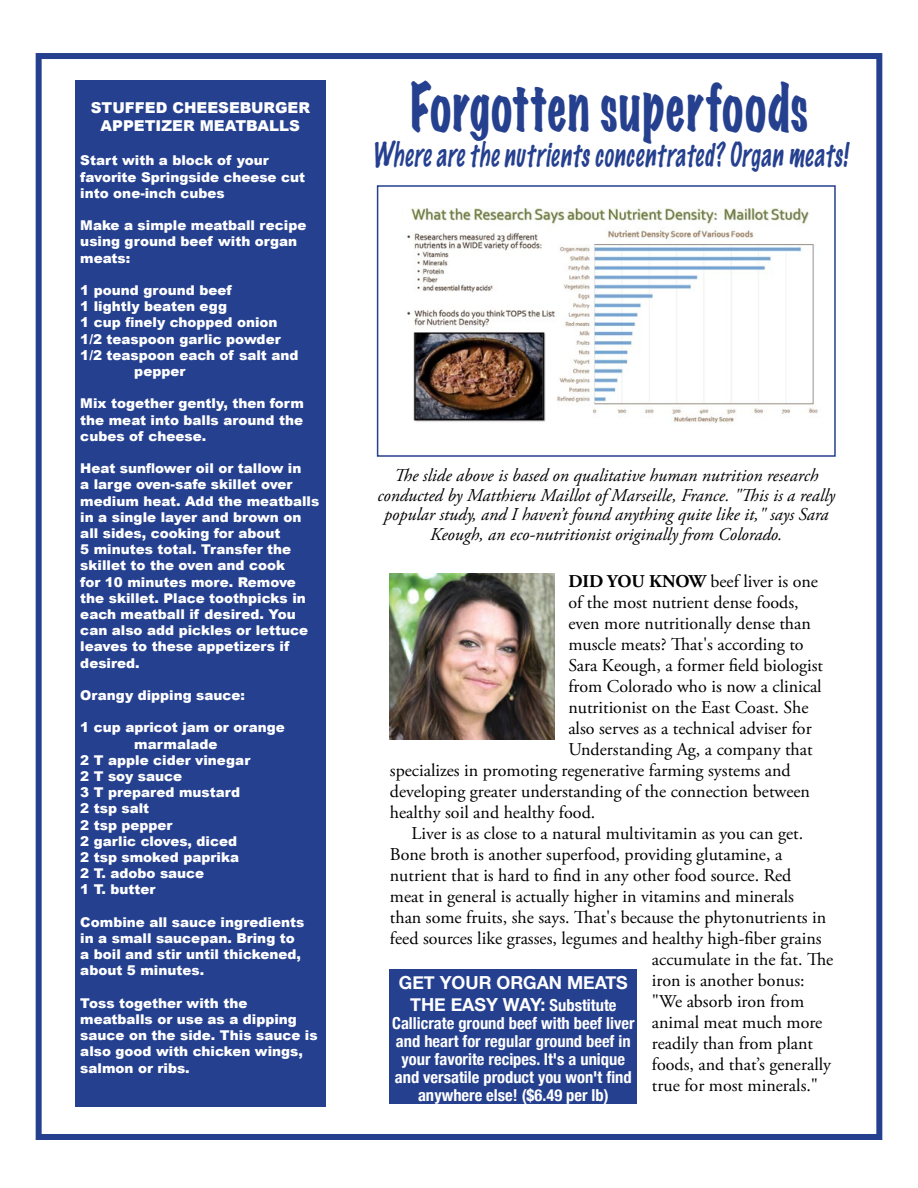
<style>
.page{position:relative;width:918px;height:1188px;background:#fff}
.page>*{position:absolute;margin:0;border:0;box-sizing:border-box;transform-origin:0 0}
.t1{font:expanded 58.65px "Marker Felt";letter-spacing:.035em;color:#25408f;scale:.73 1}
.t2{font:100 30.3px "Marker Felt";color:#25408f;scale:.73 1}
.t3{font:18px "Adobe Garamond Pro";color:#000}
.t4{font:italic 18px/19.5px "Adobe Garamond Pro";color:#000;text-align:center}
.t5{font:700 18px/21.6px "Helvetica Neue";color:#fff;text-align:center}
.t6{font:700 condensed 16.5px/18px "Helvetica Neue";color:#fff;text-align:center}
.t7{font:900 15px/18px "Arial";color:#fff;text-align:center}
.t8{font:900 13.5px/16.2px "Arial";color:#fff}
.s1{font-weight:700}
.s2{font-stretch:condensed;font-size:16.5px}
</style>
<div class="page">
<div style="left:36px;top:53px;width:846px;height:1087px;border:6px solid #25408f"></div>
<div style="left:75px;top:80px;width:251px;height:1027px;background:#25408f"></div>
<div style="left:390px;top:970px;width:247px;height:134px;background:#25408f"></div>
<img style="left:390px;top:574px;width:164px;height:165px">
<img style="left:407px;top:208px;width:411px;height:215px">
<div style="left:377px;top:185px;width:459px;height:272px;border:2px solid #25408f"></div>
<p class="t7" style="left:91px;top:99px;width:221px">STUFFED CHEESEBURGER<br>APPETIZER MEATBALLS</p>
<p class="t8" style="left:80px;top:153px;width:226px">Start with a block of your favorite Springside cheese cut into one-inch cubes</p>
<p class="t8" style="left:80px;top:217px;width:228px">Make a simple meatball recipe using ground beef with organ meats:</p>
<p class="t8" style="left:80px;top:282px;width:153px">1 pound ground beef</p>
<p class="t8" style="left:80px;top:298px;width:148px">1 lightly beaten egg</p>
<p class="t8" style="left:80px;top:315px;width:199px">1 cup finely chopped onion</p>
<p class="t8" style="left:80px;top:331px;width:202px">1/2 teaspoon garlic powder</p>
<p class="t8" style="left:80px;top:347px;width:220px">1/2 teaspoon each of salt and</p>
<p class="t8" style="left:134px;top:363px;width:53px">pepper</p>
<p class="t8" style="left:80px;top:396px;width:225px;text-align:justify">Mix together gently, then form the meat into balls around the cubes of cheese.</p>
<p class="t8" style="left:80px;top:460px;width:240px">Heat sunflower oil or tallow in<br>a large oven-safe skillet over medium heat. Add the meatballs in a single layer and brown on all sides, cooking for about<br>5 minutes total. Transfer the skillet to the oven and cook<br>for 10 minutes more. Remove the skillet. Place toothpicks in each meatball if desired. You can also add pickles or lettuce leaves to these appetizers if desired.</p>
<p class="t8" style="left:80px;top:687px;width:166px">Orangy dipping sauce:</p>
<p class="t8" style="left:80px;top:720px;width:206px">1 cup apricot jam or orange</p>
<p class="t8" style="left:134px;top:736px;width:85px">marmalade</p>
<p class="t8" style="left:80px;top:752px;width:171px">2 T apple cider vinegar</p>
<p class="t8" style="left:80px;top:768px;width:103px">2 T soy sauce</p>
<p class="t8" style="left:80px;top:784px;width:161px">3 T prepared mustard</p>
<p class="t8" style="left:80px;top:801px;width:70px">2 tsp salt</p>
<p class="t8" style="left:80px;top:817px;width:94px">2 tsp pepper</p>
<p class="t8" style="left:80px;top:833px;width:158px">2 garlic cloves, diced</p>
<p class="t8" style="left:80px;top:849px;width:160px">2 tsp smoked paprika</p>
<p class="t8" style="left:80px;top:865px;width:125px">2 T. adobo sauce</p>
<p class="t8" style="left:80px;top:882px;width:77px">1 T. butter</p>
<p class="t8" style="left:80px;top:914px;width:225px">Combine all sauce ingredients in a small saucepan. Bring to a boil and stir until thickened, about 5 minutes.</p>
<p class="t8" style="left:80px;top:995px;width:239px">Toss together with the meatballs or use as a dipping sauce on the side. This sauce is also good with chicken wings, salmon or ribs.</p>
<h1 class="t1" style="left:411px;top:61px;width:546px">Forgotten superfoods</h1>
<h2 class="t2" style="left:372px;top:131px;width:662px">Wherearethenutrientsconcentrated?Organmeats!</h2>
<p class="t4" style="left:377px;top:466px;width:459px">The slide above is based on qualitative human nutrition research conducted by Matthieru Maillot of Marseille, France. "This is a really popular study, and I haven’t found anything quite like it," says Sara Keough, an eco-nutritionist originally from Colorado.</p>
<h3 class="t3" style="left:568px;top:570px;width:251px"><span class="s1">DID YOU KNOW</span> beef liver is one</h3>
<h3 class="t3" style="left:568px;top:591px;width:232px">of the most nutrient dense foods,</h3>
<h3 class="t3" style="left:568px;top:612px;width:244px">even more nutritionally dense than</h3>
<h3 class="t3" style="left:568px;top:633px;width:237px">muscle meats? That's according to</h3>
<h3 class="t3" style="left:568px;top:654px;width:256px">Sara Keough, a former field biologist</h3>
<h3 class="t3" style="left:568px;top:675px;width:255px">from Colorado who is now a clinical</h3>
<h3 class="t3" style="left:568px;top:696px;width:242px">nutritionist on the East Coast. She</h3>
<h3 class="t3" style="left:568px;top:717px;width:245px">also serves as a technical adviser for</h3>
<h3 class="t3" style="left:568px;top:738px;width:246px">Understanding Ag, a company that</h3>
<h3 class="t3" style="left:390px;top:759px;width:402px">specializes in promoting regenerative farming systems and</h3>
<h3 class="t3" style="left:390px;top:780px;width:422px">developing greater understanding of the connection between</h3>
<h3 class="t3" style="left:390px;top:801px;width:207px">healthy soil and healthy food.</h3>
<h3 class="t3" style="left:411px;top:822px;width:393px">Liver is as close to a natural multivitamin as you can get.</h3>
<h3 class="t3" style="left:390px;top:843px;width:394px">Bone broth is another superfood, providing glutamine, a</h3>
<h3 class="t3" style="left:390px;top:864px;width:403px">nutrient that is hard to find in any other food source. Red</h3>
<h3 class="t3" style="left:390px;top:885px;width:406px">meat in general is actually higher in vitamins and minerals</h3>
<h3 class="t3" style="left:390px;top:906px;width:438px">than some fruits, she says. That's because the phytonutrients in</h3>
<h3 class="t3" style="left:390px;top:927px;width:433px">feed sources like grasses, legumes and healthy high-fiber grains</h3>
<h3 class="t3" style="left:652px;top:948px;width:183px">accumulate in the fat. The</h3>
<h3 class="t3" style="left:652px;top:969px;width:154px">iron is another bonus:</h3>
<h3 class="t3" style="left:652px;top:990px;width:154px">"We absorb iron from</h3>
<h3 class="t3" style="left:652px;top:1011px;width:172px">animal meat much more</h3>
<h3 class="t3" style="left:652px;top:1032px;width:163px">readily than from plant</h3>
<h3 class="t3" style="left:652px;top:1053px;width:181px">foods, and that’s generally</h3>
<h3 class="t3" style="left:652px;top:1074px;width:168px">true for most minerals."</h3>
<h3 class="t5" style="left:399px;top:973px;width:231px">GET YOUR ORGAN MEATS<br>THE EASY WAY: <span class="s2">Substitute</span></h3>
<p class="t6" style="left:392px;top:1013px;width:244px">Callicrate ground beef with beef liver and heart for regular ground beef in your favorite recipes. It's a unique and versatile product you won't find anywhere else! ($6.49 per lb)</p>
</div>
